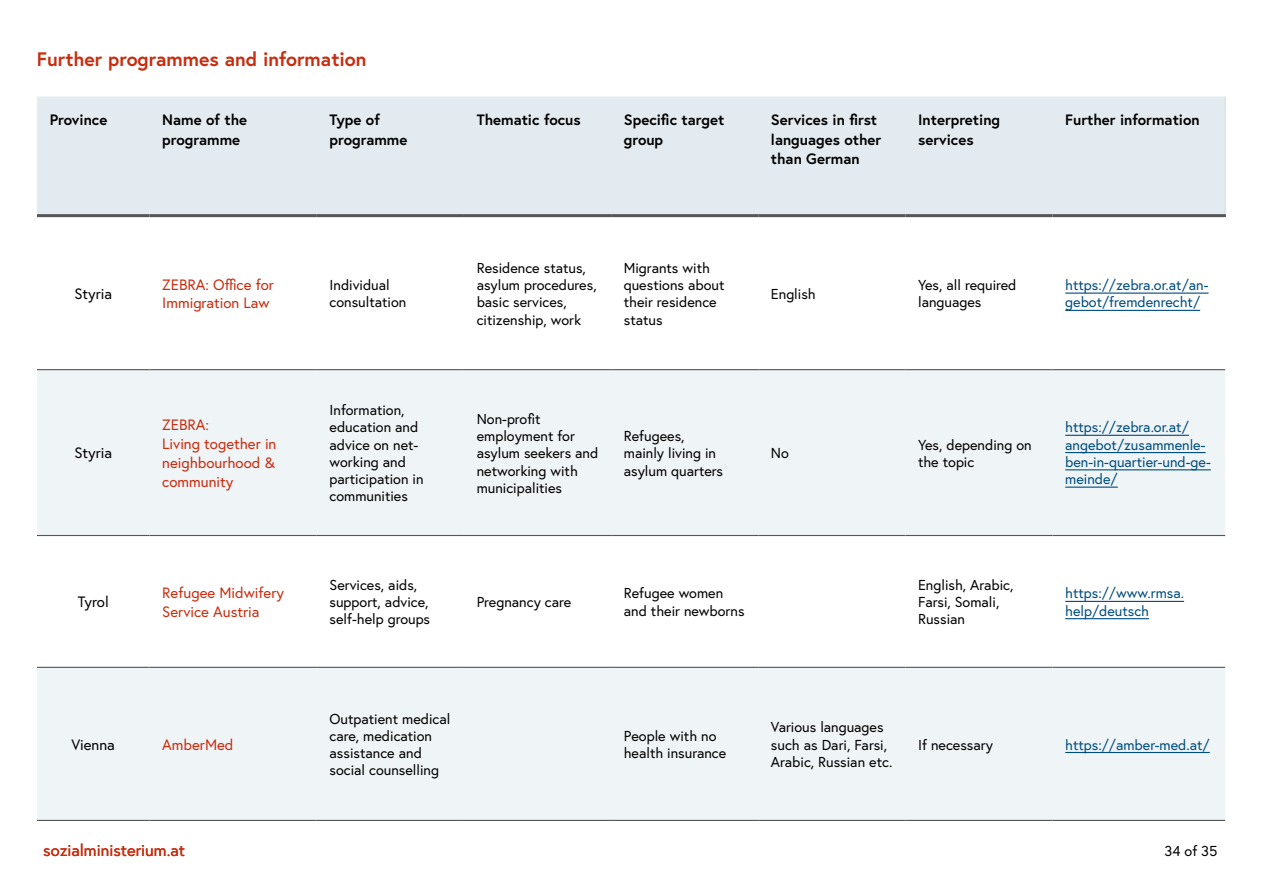
<style>
.page{position:relative;width:1263px;height:893px;background:#fff}
.page>*{position:absolute;margin:0;border:0;box-sizing:border-box;transform-origin:0 0}
.t1{font:700 19.5px "Europa Austria";color:#c82d0f}
.t2{font:16.5px "Europa Austria";color:#c82d0f}
.t3{font:700 15px/19.5px "Europa Austria";color:#000}
.td_Name{font:15px/18.8px "Europa Austria";color:#c82d0f}
.t4{font:15px "Europa Austria";color:#000}
.t5{font:14.4px/17.2px "Europa Austria";color:#000}
.t6{font:14.4px/17.2px "Europa Austria";color:#004d7e}
</style>
<div class="page">
<div style="left:37px;top:97px;width:1187px;height:117px;background:#e4ebf0"></div>
<svg style="left:37px;top:370px;width:1188px;height:450px;fill:#eff4f7"></svg>
<hr style="left:37px;top:369px;width:113px;height:1px;background:#565656">
<hr style="left:37px;top:535px;width:113px;height:1px;background:#565656">
<hr style="left:1224px;top:97px;width:2px;height:117px;background:#dae3e8">
<hr style="left:37px;top:214px;width:113px;height:3px;background:#565656">
<hr style="left:150px;top:214px;width:167px;height:3px;background:#565656">
<hr style="left:317px;top:214px;width:147px;height:3px;background:#565656">
<hr style="left:464px;top:214px;width:147px;height:3px;background:#565656">
<hr style="left:611px;top:214px;width:147px;height:3px;background:#565656">
<hr style="left:758px;top:214px;width:147px;height:3px;background:#565656">
<hr style="left:905px;top:214px;width:147px;height:3px;background:#565656">
<hr style="left:1052px;top:214px;width:174px;height:3px;background:#565656">
<hr style="left:150px;top:369px;width:167px;height:1px;background:#565656">
<hr style="left:317px;top:369px;width:147px;height:1px;background:#565656">
<hr style="left:464px;top:369px;width:147px;height:1px;background:#565656">
<hr style="left:611px;top:369px;width:147px;height:1px;background:#565656">
<hr style="left:758px;top:369px;width:147px;height:1px;background:#565656">
<hr style="left:905px;top:369px;width:147px;height:1px;background:#565656">
<hr style="left:1052px;top:369px;width:173px;height:1px;background:#565656">
<hr style="left:150px;top:535px;width:167px;height:1px;background:#565656">
<hr style="left:317px;top:535px;width:147px;height:1px;background:#565656">
<hr style="left:464px;top:535px;width:147px;height:1px;background:#565656">
<hr style="left:611px;top:535px;width:147px;height:1px;background:#565656">
<hr style="left:758px;top:535px;width:147px;height:1px;background:#565656">
<hr style="left:905px;top:535px;width:147px;height:1px;background:#565656">
<hr style="left:1052px;top:535px;width:173px;height:1px;background:#565656">
<hr style="left:37px;top:667px;width:113px;height:1px;background:#565656">
<hr style="left:150px;top:667px;width:167px;height:1px;background:#565656">
<hr style="left:317px;top:667px;width:147px;height:1px;background:#565656">
<hr style="left:464px;top:667px;width:147px;height:1px;background:#565656">
<hr style="left:611px;top:667px;width:147px;height:1px;background:#565656">
<hr style="left:758px;top:667px;width:147px;height:1px;background:#565656">
<hr style="left:905px;top:667px;width:147px;height:1px;background:#565656">
<hr style="left:1052px;top:667px;width:173px;height:1px;background:#565656">
<hr style="left:37px;top:820px;width:113px;height:1px;background:#565656">
<hr style="left:150px;top:820px;width:167px;height:1px;background:#565656">
<hr style="left:317px;top:820px;width:147px;height:1px;background:#565656">
<hr style="left:464px;top:820px;width:147px;height:1px;background:#565656">
<hr style="left:611px;top:820px;width:147px;height:1px;background:#565656">
<hr style="left:758px;top:820px;width:147px;height:1px;background:#565656">
<hr style="left:905px;top:820px;width:147px;height:1px;background:#565656">
<hr style="left:1052px;top:820px;width:173px;height:1px;background:#565656">
<hr style="left:1065px;top:293px;width:143px;height:1px;background:#004d7e">
<hr style="left:1065px;top:310px;width:135px;height:1px;background:#004d7e">
<hr style="left:1065px;top:435px;width:124px;height:1px;background:#004d7e">
<hr style="left:1065px;top:452px;width:140px;height:1px;background:#004d7e">
<hr style="left:1065px;top:469px;width:146px;height:1px;background:#004d7e">
<hr style="left:1065px;top:487px;width:53px;height:1px;background:#004d7e">
<hr style="left:1065px;top:601px;width:119px;height:1px;background:#004d7e">
<hr style="left:1065px;top:618px;width:84px;height:1px;background:#004d7e">
<hr style="left:1065px;top:752px;width:145px;height:1px;background:#004d7e">
<h1 class="t1" style="left:37px;top:46px;width:331px">Further programmes and information</h1>
<p class="t3" style="left:50px;top:110px;width:59px">Province</p>
<p class="t3" style="left:162px;top:110px;width:86px">Name of the programme</p>
<p class="t3" style="left:330px;top:110px;width:79px">Type of programme</p>
<p class="t3" style="left:477px;top:110px;width:106px">Thematic focus</p>
<p class="t3" style="left:624px;top:110px;width:102px">Specific target group</p>
<p class="t3" style="left:771px;top:110px;width:112px">Services in first languages other than German</p>
<p class="t3" style="left:918px;top:110px;width:84px">Interpreting services</p>
<p class="t3" style="left:1065px;top:110px;width:136px">Further information</p>
<p class="t4" style="left:74px;top:284px;width:39px">Styria</p>
<p class="td_Name" style="left:162px;top:275px;width:113px">ZEBRA: Office for<br>Immigration Law</p>
<p class="t5" style="left:330px;top:276px;width:78px">Individual consultation</p>
<p class="t5" style="left:477px;top:259px;width:121px">Residence status, asylum procedures, basic services, citizenship, work</p>
<p class="t5" style="left:624px;top:259px;width:102px">Migrants with questions about their residence status</p>
<p class="t4" style="left:74px;top:444px;width:39px">Styria</p>
<p class="td_Name" style="left:162px;top:415px;width:116px">ZEBRA:<br>Living together in neighbourhood &amp; community</p>
<p class="t5" style="left:330px;top:401px;width:96px">Information, education and advice on net&shy;working and participation in communities</p>
<p class="t5" style="left:477px;top:410px;width:123px">Non-profit employment for asylum seekers and networking with municipalities</p>
<p class="t5" style="left:624px;top:427px;width:101px">Refugees, mainly living in asylum quarters</p>
<p class="t5" style="left:771px;top:285px;width:46px">English</p>
<p class="t5" style="left:918px;top:276px;width:100px">Yes, all required languages</p>
<p class="t6" style="left:1065px;top:276px;width:145px">https://zebra.or.at/an&shy;gebot/fremdenrecht/</p>
<p class="t5" style="left:771px;top:444px;width:19px">No</p>
<p class="t5" style="left:918px;top:436px;width:115px">Yes, depending on the topic</p>
<p class="t6" style="left:1065px;top:418px;width:147px">https://zebra.or.at/ angebot/zusammenle&shy;ben-in-quartier-und-ge&shy;meinde/</p>
<p class="t4" style="left:78px;top:592px;width:32px">Tyrol</p>
<p class="td_Name" style="left:162px;top:583px;width:123px">Refugee Midwifery<br>Service Austria</p>
<p class="t5" style="left:330px;top:576px;width:102px">Services, aids, support, advice, self-help groups</p>
<p class="t5" style="left:477px;top:593px;width:96px">Pregnancy care</p>
<p class="t5" style="left:624px;top:584px;width:122px">Refugee women and their newborns</p>
<p class="t5" style="left:918px;top:576px;width:97px">English, Arabic,<br>Farsi, Somali,<br>Russian</p>
<p class="t6" style="left:1065px;top:584px;width:120px">https://www.rmsa. help/deutsch</p>
<p class="t4" style="left:72px;top:735px;width:45px">Vienna</p>
<p class="td_Name" style="left:162px;top:735px;width:73px">AmberMed</p>
<p class="t2" style="left:43px;top:840px;width:143px">sozialministerium.at</p>
<p class="t5" style="left:330px;top:710px;width:122px">Outpatient medical care, medication assistance and social counselling</p>
<p class="t5" style="left:624px;top:727px;width:104px">People with no health insurance</p>
<p class="t5" style="left:771px;top:718px;width:123px">Various languages such as Dari, Farsi,<br>Arabic, Russian etc.</p>
<p class="t5" style="left:918px;top:736px;width:76px">If necessary</p>
<p class="t6" style="left:1065px;top:736px;width:146px">https://amber-med.at/</p>
<p class="t5" style="left:1164px;top:842px;width:54px">34 of 35</p>
</div>
